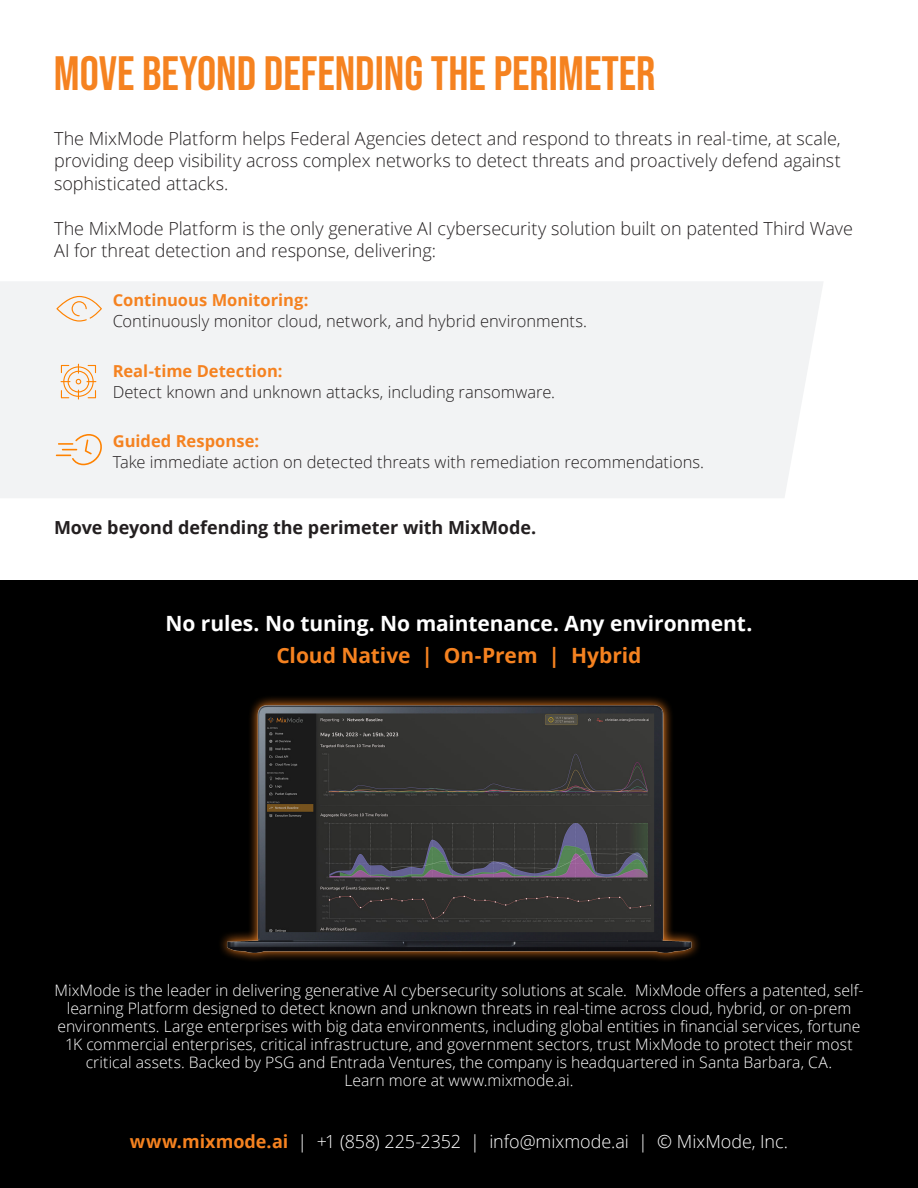
<style>
.page{position:relative;width:918px;height:1188px;background:#fff}
.page>*{position:absolute;margin:0;border:0;box-sizing:border-box;transform-origin:0 0}
.Sub_Heading{font:48px "Bebas Neue";color:#f58220}
.Body_Quote{font:700 21px/31.5px "Open Sans";letter-spacing:-.005em;color:#fff;text-align:center}
.Body_Quote-2{font:300 18px/22.5px "Open Sans";letter-spacing:-.005em;color:#231f20;text-align:justify}
.Body_Quote-3{font:300 18px "Open Sans";letter-spacing:-.005em;color:#fff}
.Body_Quote-4{font:700 18px "Open Sans";color:#231f20}
.Body_Quote-5{font:300 16.5px/21px "Open Sans";color:#231f20}
.Body_Quote-6{font:300 15.75px/18px "Open Sans";color:#fff;text-align:center}
.s1{font-weight:700;color:#f58220}
.s2{color:#f58220}
</style>
<div class="page">
<div style="left:0;top:580px;width:918px;height:545px;background:#000"></div>
<svg style="left:221px;top:697px;width:478px;height:263px"></svg>
<img style="left:224px;top:705px;width:471px;height:248px">
<div style="left:0;top:282px;width:823px;height:216px;background:#f2f3f4"></div>
<div style="left:0;top:1114px;width:918px;height:74px;background:#000"></div>
<svg style="left:61px;top:364px;width:35px;height:36px"></svg>
<svg style="left:56px;top:296px;width:46px;height:26px"></svg>
<svg style="left:56px;top:434px;width:46px;height:31px"></svg>
<p class="Sub_Heading" style="left:54px;top:46px;width:603px">MOVE BEYOND DEFENDING THE PERIMETER</p>
<p class="Body_Quote-2" style="left:54px;top:126px;width:788px">The MixMode Platform helps Federal Agencies detect and respond to threats in real-time, at scale, providing deep visibility across complex networks to detect threats and proactively defend against sophisticated attacks.</p>
<p class="Body_Quote-2" style="left:54px;top:216px;width:800px">The MixMode Platform is the only generative AI cybersecurity solution built on patented Third Wave<br>AI for threat detection and response, delivering:</p>
<p class="Body_Quote-5" style="left:113px;top:289px;width:476px"><span class="s1">Continuous Monitoring:<br></span>Continuously monitor cloud, network, and hybrid environments.</p>
<p class="Body_Quote-5" style="left:113px;top:360px;width:444px"><span class="s1">Real-time Detection:<br></span>Detect known and unknown attacks, including ransomware.</p>
<p class="Body_Quote-5" style="left:113px;top:430px;width:593px"><span class="s1">Guided Response:<br></span>Take immediate action on detected threats with remediation recommendations.</p>
<p class="Body_Quote-4" style="left:54px;top:515px;width:484px">Move beyond defending the perimeter with MixMode.</p>
<p class="Body_Quote" style="left:165px;top:607px;width:589px">No rules. No tuning. No maintenance. Any environment.<br><span class="s2">Cloud Native | On-Prem | Hybrid</span></p>
<p class="Body_Quote-6" style="left:54px;top:980px;width:811px">MixMode is the leader in delivering generative AI cybersecurity solutions at scale. MixMode offers a patented, self&shy;learning Platform designed to detect known and unknown threats in real-time across cloud, hybrid, or on-prem environments. Large enterprises with big data environments, including global entities in financial services, fortune 1K commercial enterprises, critical infrastructure, and government sectors, trust MixMode to protect their most critical assets. Backed by PSG and Entrada Ventures, the company is headquartered in Santa Barbara, CA.<br>Learn more at www.mixmode.ai.</p>
<p class="Body_Quote-3" style="left:130px;top:1130px;width:660px"><span class="s1">www.mixmode.ai</span> | +1 (858) 225-2352 | info@mixmode.ai | © MixMode, Inc.</p>
</div>
